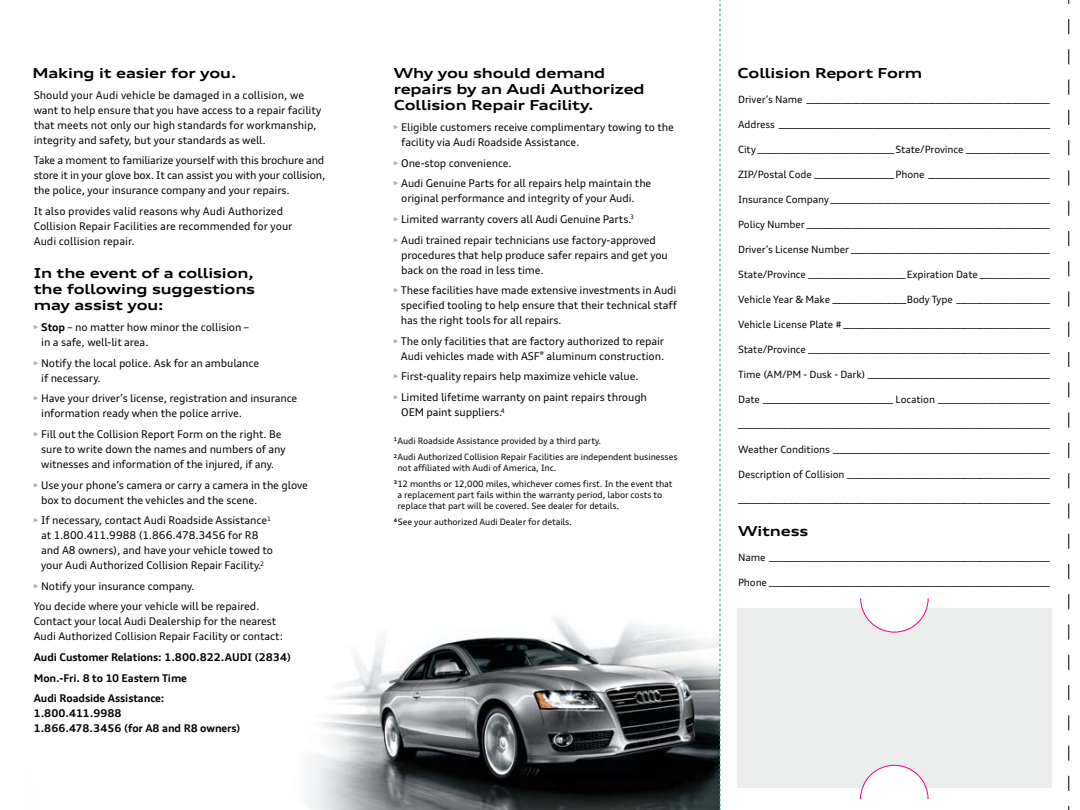
<style>
.page{position:relative;width:1080px;height:810px;background:#fff}
.page>*{position:absolute;margin:0;border:0;box-sizing:border-box;transform-origin:0 0}
.t1{font:700 expanded 13.75px/16.2px "Audi Type";letter-spacing:-.01em;color:#000}
.t2{font:10.62px/15px "Audi Type";letter-spacing:-.01em;color:#000}
.t3{font:700 10.62px/20.6px "Audi Type";letter-spacing:-.01em;color:#000}
.t4{font:10px "Audi Type";letter-spacing:-.01em;color:#000}
.t5{font:8.75px/16.2px "Audi Type";letter-spacing:-.01em;color:#000}
.s1{color:#a8a9ac}
.s2{font-weight:700}
</style>
<div class="page">
<img style="left:306px;top:588px;width:414px;height:222px">
<svg style="left:720px;top:0;width:1px;height:810px"></svg>
<svg style="left:1068px;top:0;width:1px;height:810px"></svg>
<div style="left:737px;top:608px;width:315px;height:180px;background:#ebecec"></div>
<svg style="left:860px;top:598px;width:69px;height:35px"></svg>
<svg style="left:860px;top:765px;width:69px;height:35px"></svg>
<p class="t1" style="left:33px;top:64px;width:205px">Making it easier for you.</p>
<p class="t2" style="left:34px;top:87px;width:289px">Should your Audi vehicle be damaged in a collision, we want to help ensure that you have access to a repair facility that meets not only our high standards for workmanship, integrity and safety, but your standards as well.</p>
<p class="t2" style="left:34px;top:153px;width:293px;text-align:justify">Take a moment to familiarize yourself with this brochure and store it in your glove box. It can assist you with your collision, the police, your insurance company and your repairs.</p>
<p class="t2" style="left:34px;top:203px;width:260px">It also provides valid reasons why Audi Authorized<br>Collision Repair Facilities are recommended for your<br>Audi collision repair.</p>
<p class="t1" style="left:34px;top:264px;width:223px;text-align:justify">In the event of a collision, the following suggestions may assist you:</p>
<p class="t2" style="left:41px;top:320px;width:210px;text-indent:-8px"><span class="s1">•</span> <span class="s2">Stop</span> – no matter how minor the collision – in a safe, well-lit area.</p>
<p class="t2" style="left:41px;top:355px;width:220px;text-indent:-8px"><span class="s1">•</span> Notify the local police. Ask for an ambulance if necessary.</p>
<p class="t2" style="left:41px;top:391px;width:258px;text-indent:-8px"><span class="s1">•</span> Have your driver’s license, registration and insurance information ready when the police arrive.</p>
<p class="t2" style="left:41px;top:427px;width:246px;text-indent:-8px"><span class="s1">•</span> Fill out the Collision Report Form on the right. Be sure to write down the names and numbers of any witnesses and information of the injured, if any.</p>
<p class="t2" style="left:41px;top:477px;width:268px;text-indent:-8px"><span class="s1">•</span> Use your phone’s camera or carry a camera in the glove box to document the vehicles and the scene.</p>
<p class="t2" style="left:41px;top:513px;width:233px;text-indent:-8px"><span class="s1">•</span> If necessary, contact Audi Roadside Assistance<sup>1 </sup>at 1.800.411.9988 (1.866.478.3456 for R8 and A8 owners), and have your vehicle towed to your Audi Authorized Collision Repair Facility.<sup>2</sup></p>
<p class="t2" style="left:33px;top:576px;width:228px;line-height:20.6px"><span class="s1">•</span> Notify your insurance company.<br>You decide where your vehicle will be repaired.</p>
<p class="t2" style="left:34px;top:614px;width:251px">Contact your local Audi Dealership for the nearest<br>Audi Authorized Collision Repair Facility or contact:</p>
<p class="t3" style="left:34px;top:647px;width:259px">Audi Customer Relations: 1.800.822.AUDI (2834)<br>Mon.-Fri. 8 to 10 Eastern Time<br>Audi Roadside Assistance:</p>
<p class="t3" style="left:34px;top:706px;width:209px;line-height:15px">1.800.411.9988<br>1.866.478.3456 (for A8 and R8 owners)</p>
<p class="t1" style="left:394px;top:64px;width:252px">Why you should demand repairs by an Audi Authorized<br>Collision Repair Facility.</p>
<p class="t2" style="left:401px;top:120px;width:274px;text-indent:-8px"><span class="s1">•</span> Eligible customers receive complimentary towing to the facility via Audi Roadside Assistance.</p>
<p class="t2" style="left:393px;top:155px;width:121px"><span class="s1">•</span> One-stop convenience.</p>
<p class="t2" style="left:401px;top:176px;width:252px;text-indent:-8px"><span class="s1">•</span> Audi Genuine Parts for all repairs help maintain the original performance and integrity of your Audi.</p>
<p class="t2" style="left:393px;top:212px;width:243px"><span class="s1">•</span> Limited warranty covers all Audi Genuine Parts.<sup>3</sup></p>
<p class="t2" style="left:401px;top:232px;width:268px;text-indent:-8px"><span class="s1">•</span> Audi trained repair technicians use factory-approved procedures that help produce safer repairs and get you back on the road in less time.</p>
<p class="t2" style="left:401px;top:283px;width:278px;text-align:justify;text-indent:-8px"><span class="s1">•</span> These facilities have made extensive investments in Audi specified tooling to help ensure that their technical staff has the right tools for all repairs.</p>
<p class="t2" style="left:393px;top:333px;width:273px;text-align:right"><span class="s1">•</span> The only facilities that are factory authorized to repair<br>Audi vehicles made with ASF<sup>®</sup> aluminum construction.</p>
<p class="t2" style="left:393px;top:369px;width:248px"><span class="s1">•</span> First-quality repairs help maximize vehicle value.</p>
<p class="t2" style="left:401px;top:390px;width:247px;text-indent:-8px"><span class="s1">•</span> Limited lifetime warranty on paint repairs through<br>OEM paint suppliers.<sup>4</sup></p>
<p class="t5" style="left:394px;top:433px;width:285px"><sup>1</sup>Audi Roadside Assistance provided by a third party.<br><sup>2</sup>Audi Authorized Collision Repair Facilities are independent businesses</p>
<p class="t5" style="left:394px;top:460px;width:280px;text-indent:4px">not affiliated with Audi of America, Inc.<br><sup>3</sup>12 months or 12,000 miles, whichever comes first. In the event that</p>
<p class="t5" style="left:398px;top:489px;width:266px;line-height:10.6px">a replacement part fails within the warranty period, labor costs to replace that part will be covered. See dealer for details.</p>
<p class="t5" style="left:394px;top:513px;width:180px"><sup>4</sup>See your authorized Audi Dealer for details.</p>
<p class="t1" style="left:738px;top:64px;width:186px">Collision Report Form</p>
<p class="t4" style="left:738px;top:93px;width:313px">Driver’s Name ________________________________________________________________</p>
<p class="t4" style="left:738px;top:118px;width:316px">Address __________________________________________________________________________</p>
<p class="t4" style="left:738px;top:143px;width:313px">City ___________________________________State/Province ______________________</p>
<p class="t4" style="left:738px;top:168px;width:313px">ZIP/Postal Code _____________________ Phone ________________________________</p>
<p class="t4" style="left:738px;top:193px;width:313px">Insurance Company _________________________________________________________</p>
<p class="t4" style="left:738px;top:218px;width:313px">Policy Number ________________________________________________________________</p>
<p class="t4" style="left:738px;top:243px;width:314px">Driver’s License Number ___________________________________________________</p>
<p class="t4" style="left:738px;top:268px;width:314px">State/Province _________________________Expiration Date __________________</p>
<p class="t4" style="left:738px;top:293px;width:314px">Vehicle Year &amp; Make _____________________Body Type ________________________</p>
<p class="t4" style="left:738px;top:318px;width:314px">Vehicle License Plate #_____________________________________________________</p>
<p class="t4" style="left:738px;top:343px;width:314px">State/Province ______________________________________________________________</p>
<p class="t4" style="left:738px;top:368px;width:315px">Time (AM/PM - Dusk - Dark) ___________________________________________________</p>
<p class="t4" style="left:738px;top:393px;width:314px">Date ____________________________________ Location _____________________________</p>
<p class="t4" style="left:738px;top:418px;width:314px">________________________________________________________________________________</p>
<p class="t4" style="left:738px;top:443px;width:313px">Weather Conditions _________________________________________________________</p>
<p class="t4" style="left:738px;top:468px;width:314px">Description of Collision ____________________________________________________</p>
<p class="t4" style="left:738px;top:493px;width:314px">________________________________________________________________________________</p>
<p class="t1" style="left:738px;top:523px;width:72px">Witness</p>
<p class="t4" style="left:738px;top:552px;width:314px">Name ________________________________________________________________________</p>
<p class="t4" style="left:738px;top:577px;width:314px">Phone ________________________________________________________________________</p>
</div>
